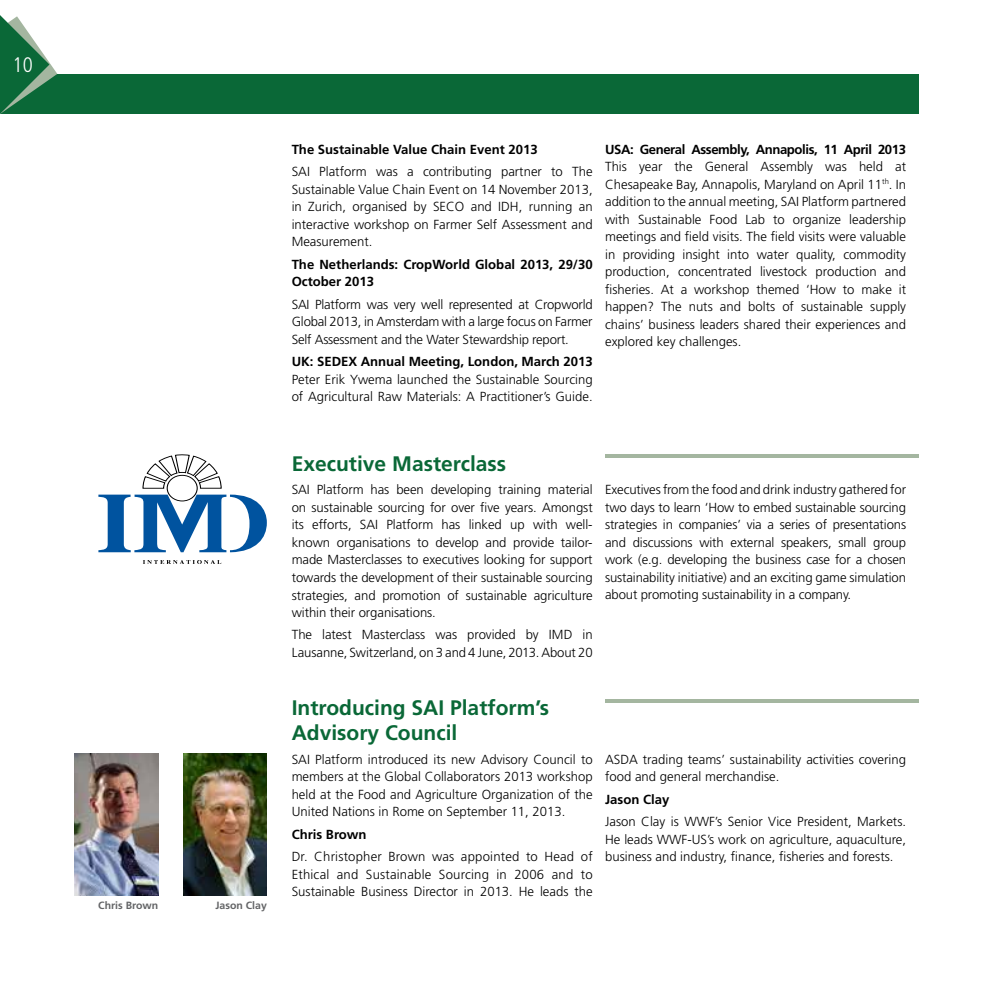
<style>
.page{position:relative;width:993px;height:993px;background:#fff}
.page>*{position:absolute;margin:0;border:0;box-sizing:border-box;transform-origin:0 0}
.t1{font:700 21px/24.5px "Frutiger";color:#0a6837}
.t2{font:300 condensed 21px "Frutiger";color:#fff}
.t3{font:300 13.12px/17.5px "Frutiger";color:#000;text-align:justify}
.t4{font:700 13.12px/17.5px "Frutiger";color:#000}
.t5{font:700 13.12px "Frutiger";letter-spacing:-.03em;color:#000}
.t6{font:700 10.5px "Frutiger LT Std";color:#636466}
</style>
<div class="page">
<div style="left:0;top:74px;width:918px;height:40px;background:#0a6837"></div>
<hr style="left:605px;top:454px;width:313px;height:3px;background:#a4b6a0">
<hr style="left:605px;top:699px;width:313px;height:3px;background:#a4b6a0">
<svg style="left:0;top:15px;width:57px;height:99px"></svg>
<svg style="left:143px;top:560px;width:78px;height:4px"></svg>
<svg style="left:98px;top:454px;width:169px;height:98px"></svg>
<img style="left:74px;top:753px;width:84px;height:142px">
<img style="left:183px;top:753px;width:84px;height:142px">
<h1 class="t2" style="left:13px;top:53px;width:22px">10</h1>
<p class="t6" style="left:98px;top:898px;width:61px">Chris Brown</p>
<p class="t6" style="left:215px;top:898px;width:53px">Jason Clay</p>
<p class="t4" style="left:291px;top:140px;width:247px">The Sustainable Value Chain Event 2013</p>
<p class="t3" style="left:291px;top:163px;width:302px">SAI Platform was a contributing partner to The Sustainable Value Chain Event on 14 November 2013, in Zurich, organised by SECO and IDH, running an interactive workshop on Farmer Self Assessment and Measurement.</p>
<p class="t4" style="left:291px;top:255px;width:302px">The Netherlands: CropWorld Global 2013, 29/30<br>October 2013</p>
<p class="t3" style="left:291px;top:295px;width:302px">SAI Platform was very well represented at Cropworld Global 2013, in Amsterdam with a large focus on Farmer Self Assessment and the Water Stewardship report.</p>
<p class="t4" style="left:291px;top:353px;width:302px">UK: SEDEX Annual Meeting, London, March 2013</p>
<p class="t3" style="left:291px;top:370px;width:302px">Peter Erik Ywema launched the Sustainable Sourcing of Agricultural Raw Materials: A Practitioner’s Guide.</p>
<p class="t5" style="left:605px;top:141px;width:302px">USA: General Assembly, Annapolis, 11 April 2013</p>
<p class="t3" style="left:605px;top:158px;width:302px">This year the General Assembly was held at Chesapeake Bay, Annapolis, Maryland on April 11<sup>th</sup>. In addition to the annual meeting, SAI Platform partnered with Sustainable Food Lab to organize leadership meetings and field visits. The field visits were valuable in providing insight into water quality, commodity production, concentrated livestock production and fisheries. At a workshop themed ‘How to make it happen? The nuts and bolts of sustainable supply chains’ business leaders shared their experiences and explored key challenges.</p>
<h1 class="t1" style="left:291px;top:451px;width:216px">Executive Masterclass</h1>
<p class="t3" style="left:291px;top:481px;width:302px">SAI Platform has been developing training material on sustainable sourcing for over five years. Amongst its efforts, SAI Platform has linked up with well&shy;known organisations to develop and provide tailor&shy;made Masterclasses to executives looking for support towards the development of their sustainable sourcing strategies, and promotion of sustainable agriculture within their organisations.</p>
<p class="t3" style="left:291px;top:626px;width:302px">The latest Masterclass was provided by IMD in<br>Lausanne, Switzerland, on 3 and 4 June, 2013. About 20</p>
<p class="t3" style="left:605px;top:481px;width:302px">Executives from the food and drink industry gathered for two days to learn ‘How to embed sustainable sourcing strategies in companies’ via a series of presentations and discussions with external speakers, small group work (e.g. developing the business case for a chosen sustainability initiative) and an exciting game simulation about promoting sustainability in a company.</p>
<h1 class="t1" style="left:291px;top:695px;width:259px">Introducing SAI Platform’s<br>Advisory Council</h1>
<p class="t3" style="left:291px;top:750px;width:302px">SAI Platform introduced its new Advisory Council to members at the Global Collaborators 2013 workshop held at the Food and Agriculture Organization of the United Nations in Rome on September 11, 2013.</p>
<p class="t4" style="left:291px;top:825px;width:76px">Chris Brown</p>
<p class="t3" style="left:291px;top:847px;width:302px">Dr. Christopher Brown was appointed to Head of Ethical and Sustainable Sourcing in 2006 and to Sustainable Business Director in 2013. He leads the</p>
<p class="t3" style="left:605px;top:750px;width:302px">ASDA trading teams’ sustainability activities covering food and general merchandise.</p>
<p class="t4" style="left:605px;top:790px;width:66px">Jason Clay</p>
<p class="t3" style="left:605px;top:812px;width:302px">Jason Clay is WWF’s Senior Vice President, Markets.<br>He leads WWF-US’s work on agriculture, aquaculture, business and industry, finance, fisheries and forests.</p>
</div>
